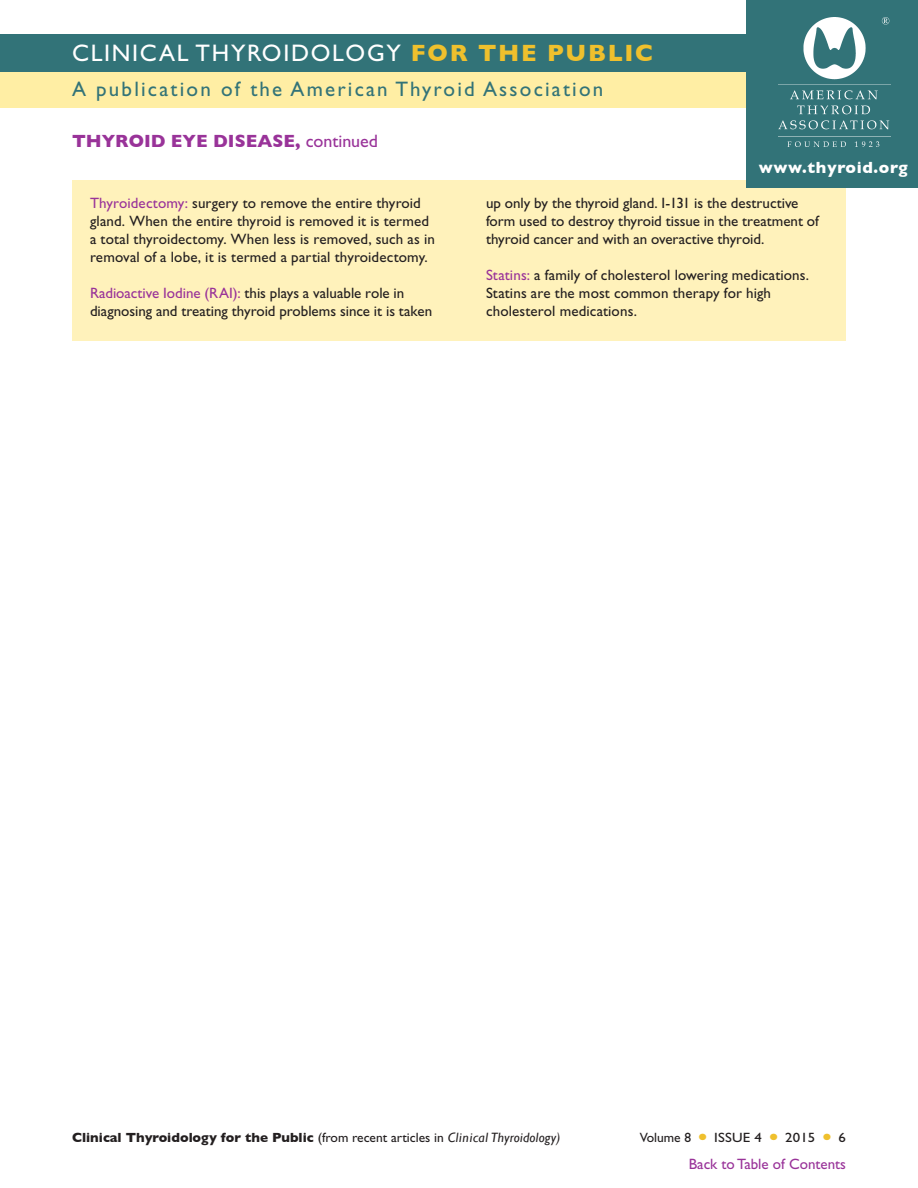
<style>
.page{position:relative;width:918px;height:1188px;background:#fff}
.page>*{position:absolute;margin:0;border:0;box-sizing:border-box;transform-origin:0 0}
.t1{font:24px "Gill Sans Std";letter-spacing:.07em;color:#fff}
.t2{font:21px "Gill Sans Std";letter-spacing:.105em;color:#327378}
.Topic_Header{font:700 18px "Gill Sans";color:#939}
.t3{font:700 16.5px "Gill Sans";letter-spacing:.04em;color:#fff}
.abbreviations_body{font:15px/18px "Gill Sans Std";letter-spacing:.005em;color:#231f20}
.t4{font:15px "Gill Sans Std";color:#939}
.t5{font:700 13.5px "Gill Sans";color:#231f20}
.t6{font:13.5px "Gill Sans Std";letter-spacing:.01em;color:#231f20;scale:1.1 1}
.t7{font:13.5px "Gill Sans Std";color:#231f20}
.s1{font-family:"Gill Sans";font-weight:700;color:#efc02d}
.s2{font-family:"Gill Sans Std";font-weight:400}
.s3{color:#939}
.s4{font-weight:400;font-style:italic}
</style>
<div class="page">
<div style="left:72px;top:180px;width:774px;height:160px;background:#fff2bb"></div>
<div style="left:0;top:70px;width:918px;height:38px;background:#ffeea4"></div>
<div style="left:0;top:35px;width:918px;height:37px;background:#327378"></div>
<div style="left:747px;top:0;width:171px;height:188px;background:#327378"></div>
<img style="left:778px;top:18px;width:112px;height:129px">
<p class="t1" style="left:72px;top:40px;width:583px">CLINICAL THYROIDOLOGY <span class="s1">FOR THE PUBLIC</span></p>
<p class="t2" style="left:72px;top:77px;width:533px">A publication of the American Thyroid Association</p>
<p class="Topic_Header" style="left:72px;top:131px;width:308px">THYROID EYE DISEASE, <span class="s2">continued</span></p>
<p class="abbreviations_body" style="left:90px;top:194px;width:347px"><span class="s3">Thyroidectomy:</span> surgery to remove the entire thyroid gland. When the entire thyroid is removed it is termed a total thyroidectomy. When less is removed, such as in removal of a lobe, it is termed a partial thyroidectomy.</p>
<p class="abbreviations_body" style="left:90px;top:284px;width:344px"><span class="s3">Radioactive Iodine (RAI):</span> this plays a valuable role in diagnosing and treating thyroid problems since it is taken</p>
<p class="t3" style="left:759px;top:158px;width:150px">www.thyroid.org</p>
<p class="abbreviations_body" style="left:486px;top:194px;width:334px">up only by the thyroid gland. I-131 is the destructive form used to destroy thyroid tissue in the treatment of thyroid cancer and with an overactive thyroid.</p>
<p class="abbreviations_body" style="left:486px;top:266px;width:325px"><span class="s3">Statins:</span> a family of cholesterol lowering medications.<br>Statins are the most common therapy for high cholesterol medications.</p>
<p class="t5" style="left:72px;top:1129px;width:490px">Clinical Thyroidology for the Public <span class="s2">(from recent articles in</span> <span class="s4">Clinical Thyroidology)</span></p>
<p class="t7" style="left:640px;top:1130px;width:53px">Volume 8</p>
<p class="t6" style="left:714px;top:1130px;width:45px">ISSUE 4</p>
<p class="t6" style="left:785px;top:1130px;width:29px">2015</p>
<p class="t6" style="left:839px;top:1130px;width:8px">6</p>
<p class="t4" style="left:689px;top:1155px;width:159px">Back to Table of Contents</p>
</div>
